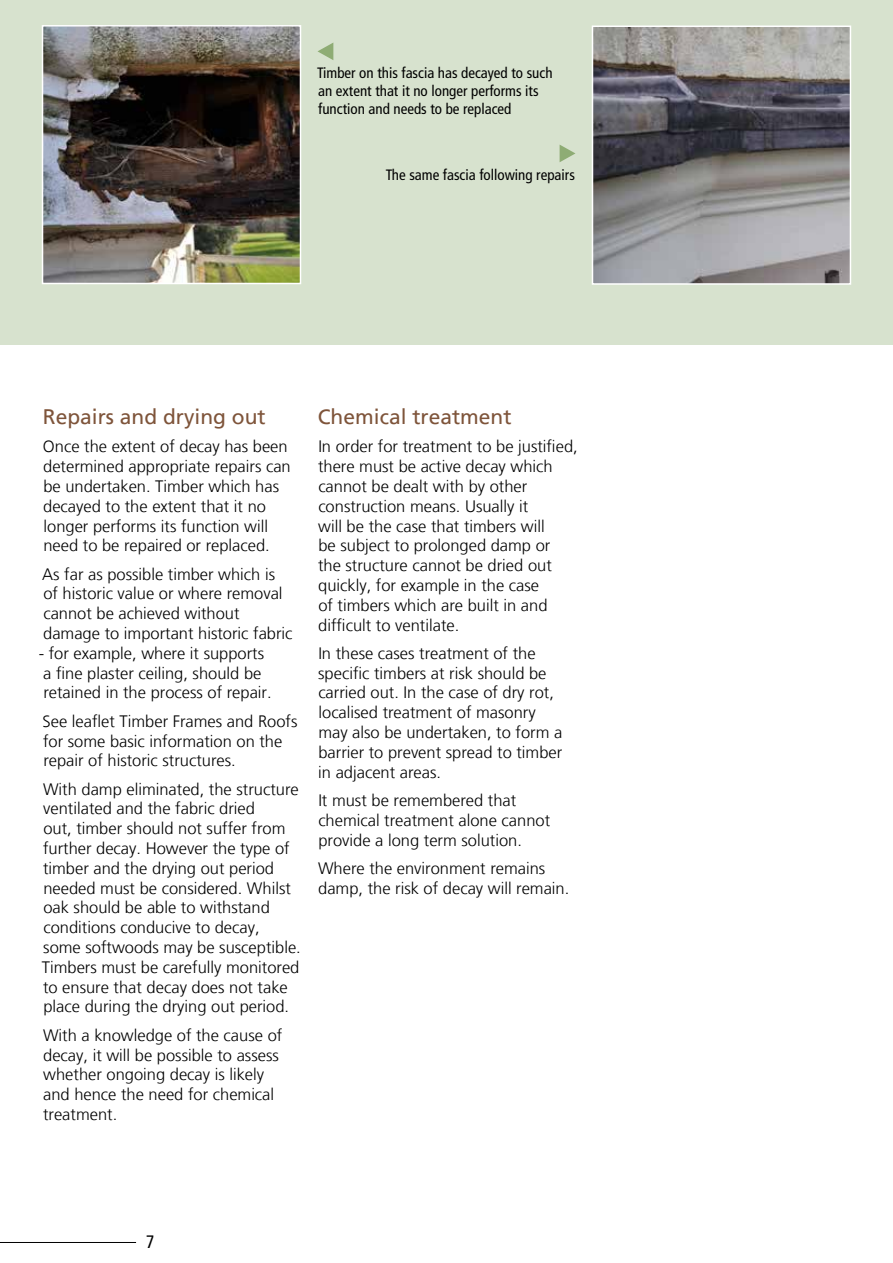
<style>
.page{position:relative;width:893px;height:1263px;background:#fff}
.page>*{position:absolute;margin:0;border:0;box-sizing:border-box;transform-origin:0 0}
.t1{font:21px "Frutiger LT";color:#7e543a}
.t2{font:condensed 18px "Frutiger LT";color:#000}
.t3{font:300 16.5px/19.8px "Frutiger LT";color:#000}
.t4{font:condensed 15px/18px "Frutiger LT";color:#000}
</style>
<div class="page">
<hr style="left:0;top:1242px;width:136px;height:1px;background:#000">
<div style="left:0;top:0;width:893px;height:344px;background:#d7e2ce"></div>
<img style="left:45px;top:28px;width:253px;height:253px">
<div style="left:42px;top:25px;width:259px;height:259px;border:2px solid #fff"></div>
<svg style="left:317px;top:43px;width:16px;height:17px"></svg>
<svg style="left:560px;top:145px;width:15px;height:17px"></svg>
<img style="left:595px;top:29px;width:253px;height:253px">
<div style="left:592px;top:26px;width:259px;height:259px;border:2px solid #fff"></div>
<p class="t4" style="left:317px;top:64px;width:237px">Timber on this fascia has decayed to such an extent that it no longer performs its function and needs to be replaced</p>
<p class="t4" style="left:386px;top:166px;width:191px">The same fascia following repairs</p>
<p class="t1" style="left:43px;top:404px;width:224px">Repairs and drying out</p>
<p class="t3" style="left:43px;top:437px;width:249px">Once the extent of decay has been determined appropriate repairs can be undertaken. Timber which has decayed to the extent that it no longer performs its function will need to be repaired or replaced.</p>
<p class="t3" style="left:42px;top:564px;width:252px">As far as possible timber which is of historic value or where removal cannot be achieved without damage to important historic fabric</p>
<p class="t3" style="left:39px;top:643px;width:234px">- for example, where it supports a fine plaster ceiling, should be retained in the process of repair.</p>
<p class="t3" style="left:43px;top:711px;width:256px">See leaflet Timber Frames and Roofs for some basic information on the repair of historic structures.</p>
<p class="t3" style="left:42px;top:779px;width:261px">With damp eliminated, the structure ventilated and the fabric dried<br>out, timber should not suffer from further decay. However the type of timber and the drying out period needed must be considered. Whilst oak should be able to withstand conditions conducive to decay,<br>some softwoods may be susceptible.<br>Timbers must be carefully monitored to ensure that decay does not take place during the drying out period.</p>
<p class="t3" style="left:43px;top:1025px;width:241px">With a knowledge of the cause of decay, it will be possible to assess whether ongoing decay is likely and hence the need for chemical treatment.</p>
<p class="t1" style="left:318px;top:404px;width:195px">Chemical treatment</p>
<p class="t3" style="left:318px;top:437px;width:261px">In order for treatment to be justified, there must be active decay which cannot be dealt with by other construction means. Usually it<br>will be the case that timbers will<br>be subject to prolonged damp or<br>the structure cannot be dried out quickly, for example in the case<br>of timbers which are built in and difficult to ventilate.</p>
<p class="t3" style="left:318px;top:643px;width:246px">In these cases treatment of the specific timbers at risk should be carried out. In the case of dry rot, localised treatment of masonry may also be undertaken, to form a barrier to prevent spread to timber in adjacent areas.</p>
<p class="t3" style="left:318px;top:790px;width:233px">It must be remembered that chemical treatment alone cannot provide a long term solution.</p>
<p class="t3" style="left:318px;top:858px;width:253px">Where the environment remains damp, the risk of decay will remain.</p>
<p class="t2" style="left:146px;top:1232px;width:10px">7</p>
</div>
